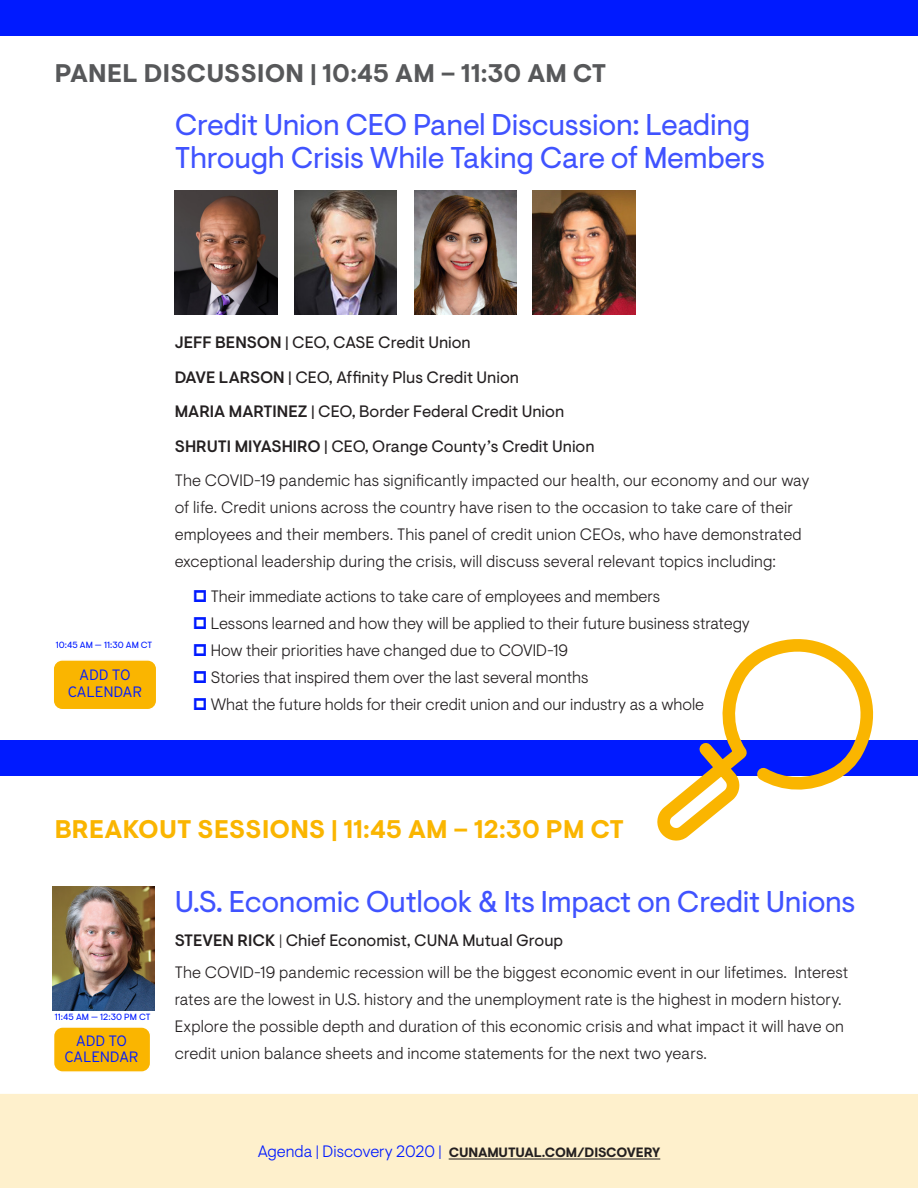
<style>
.page{position:relative;width:918px;height:1188px;background:#fff}
.page>*{position:absolute;margin:0;border:0;box-sizing:border-box;transform-origin:0 0}
.breakout_session_hea{font:30px/33px "Visuelt";letter-spacing:-.01em;color:#4053ff}
.agenda_section_heads{font:700 25.5px "Visuelt";letter-spacing:.01em;color:#fab500}
.agenda_section_heads-2{font:700 25.5px "Visuelt";letter-spacing:.01em;color:#57585a}
.session_description{font:300 16.5px/27px "Visuelt";letter-spacing:.01em;color:#231f20}
.session_description-2{font:16.5px "Visuelt";color:#231f20}
.speaker_title{font:16.5px "Visuelt";color:#231f20}
.t1{font:300 15px "Interstate";letter-spacing:-.02em;color:#001aff}
.t2{font:700 13.5px "Visuelt";letter-spacing:-.01em;color:#231f20}
.agenda_section_heads-3{font:9px "Visuelt";letter-spacing:.01em;color:#001aff}
.s1{font-weight:500}
.s2{font-weight:300}
.s3{font-weight:300;font-size:16.5px;color:#001aff}
</style>
<div class="page">
<div style="left:0;top:1094px;width:918px;height:94px;background:#fef0cc"></div>
<hr style="left:449px;top:1159px;width:211px;height:1px;background:#231f20">
<div style="left:0;top:740px;width:918px;height:36px;background:#001aff"></div>
<img style="left:52px;top:887px;width:103px;height:124px">
<div style="left:54px;top:1027px;width:97px;height:45px;background:#fab500;border-radius:9px"></div>
<div style="left:53px;top:1026px;width:98px;height:47px;border:2px solid #fff;border-radius:9px"></div>
<svg style="left:657px;top:639px;width:217px;height:197px"></svg>
<div style="left:0;top:0;width:918px;height:36px;background:#001aff"></div>
<img style="left:175px;top:191px;width:102px;height:124px">
<img style="left:294px;top:191px;width:103px;height:124px">
<img style="left:414px;top:191px;width:103px;height:124px">
<img style="left:533px;top:191px;width:102px;height:124px">
<div style="left:53px;top:660px;width:104px;height:50px;background:#fab500;border-radius:9px"></div>
<div style="left:52px;top:659px;width:105px;height:51px;border:2px solid #fff;border-radius:9px"></div>
<p class="agenda_section_heads-2" style="left:55px;top:58px;width:553px">PANEL DISCUSSION | 10:45 AM – 11:30 AM CT</p>
<p class="breakout_session_hea" style="left:175px;top:109px;width:592px">Credit Union CEO Panel Discussion: Leading<br>Through Crisis While Taking Care of Members</p>
<p class="agenda_section_heads-3" style="left:56px;top:640px;width:98px">10:45 AM — 11:30 AM CT</p>
<p class="t1" style="left:79px;top:666px;width:53px">ADD TO</p>
<p class="t1" style="left:68px;top:682px;width:76px">CALENDAR</p>
<p class="session_description-2" style="left:175px;top:333px;width:298px"><span class="s1">JEFF BENSON</span> | CEO, CASE Credit Union</p>
<p class="session_description-2" style="left:175px;top:367px;width:346px"><span class="s1">DAVE LARSON</span> | CEO, Affinity Plus Credit Union</p>
<p class="session_description-2" style="left:175px;top:402px;width:391px"><span class="s1">MARIA MARTINEZ</span> | CEO, Border Federal Credit Union</p>
<p class="session_description-2" style="left:175px;top:436px;width:421px"><span class="s1">SHRUTI MIYASHIRO</span> | CEO, Orange County’s Credit Union</p>
<p class="session_description" style="left:175px;top:467px;width:636px">The COVID-19 pandemic has significantly impacted our health, our economy and our way of life. Credit unions across the country have risen to the occasion to take care of their employees and their members. This panel of credit union CEOs, who have demonstrated exceptional leadership during the crisis, will discuss several relevant topics including:</p>
<p class="session_description" style="left:211px;top:583px;width:451px">Their immediate actions to take care of employees and members</p>
<p class="session_description" style="left:211px;top:610px;width:541px">Lessons learned and how they will be applied to their future business strategy</p>
<p class="session_description" style="left:211px;top:637px;width:359px">How their priorities have changed due to COVID-19</p>
<p class="session_description" style="left:211px;top:664px;width:379px">Stories that inspired them over the last several months</p>
<p class="session_description" style="left:211px;top:691px;width:495px">What the future holds for their credit union and our industry as a whole</p>
<p class="agenda_section_heads" style="left:55px;top:814px;width:571px">BREAKOUT SESSIONS | 11:45 AM – 12:30 PM CT</p>
<p class="agenda_section_heads-3" style="left:55px;top:1012px;width:97px">11:45 AM — 12:30 PM CT</p>
<p class="t1" style="left:76px;top:1031px;width:53px">ADD TO</p>
<p class="t1" style="left:64px;top:1048px;width:76px">CALENDAR</p>
<p class="breakout_session_hea" style="left:175px;top:886px;width:682px">U.S. Economic Outlook &amp; Its Impact on Credit Unions</p>
<p class="speaker_title" style="left:175px;top:931px;width:390px"><span class="s1">STEVEN RICK</span> <span class="s2">|</span> Chief Economist, CUNA Mutual Group</p>
<p class="session_description" style="left:175px;top:959px;width:675px">The COVID-19 pandemic recession will be the biggest economic event in our lifetimes. Interest rates are the lowest in U.S. history and the unemployment rate is the highest in modern history.<br>Explore the possible depth and duration of this economic crisis and what impact it will have on credit union balance sheets and income statements for the next two years.</p>
<p class="t2" style="left:258px;top:1144px;width:404px"><span class="s3">Agenda | Discovery 2020 |</span> CUNAMUTUAL.COM/DISCOVERY</p>
</div>
